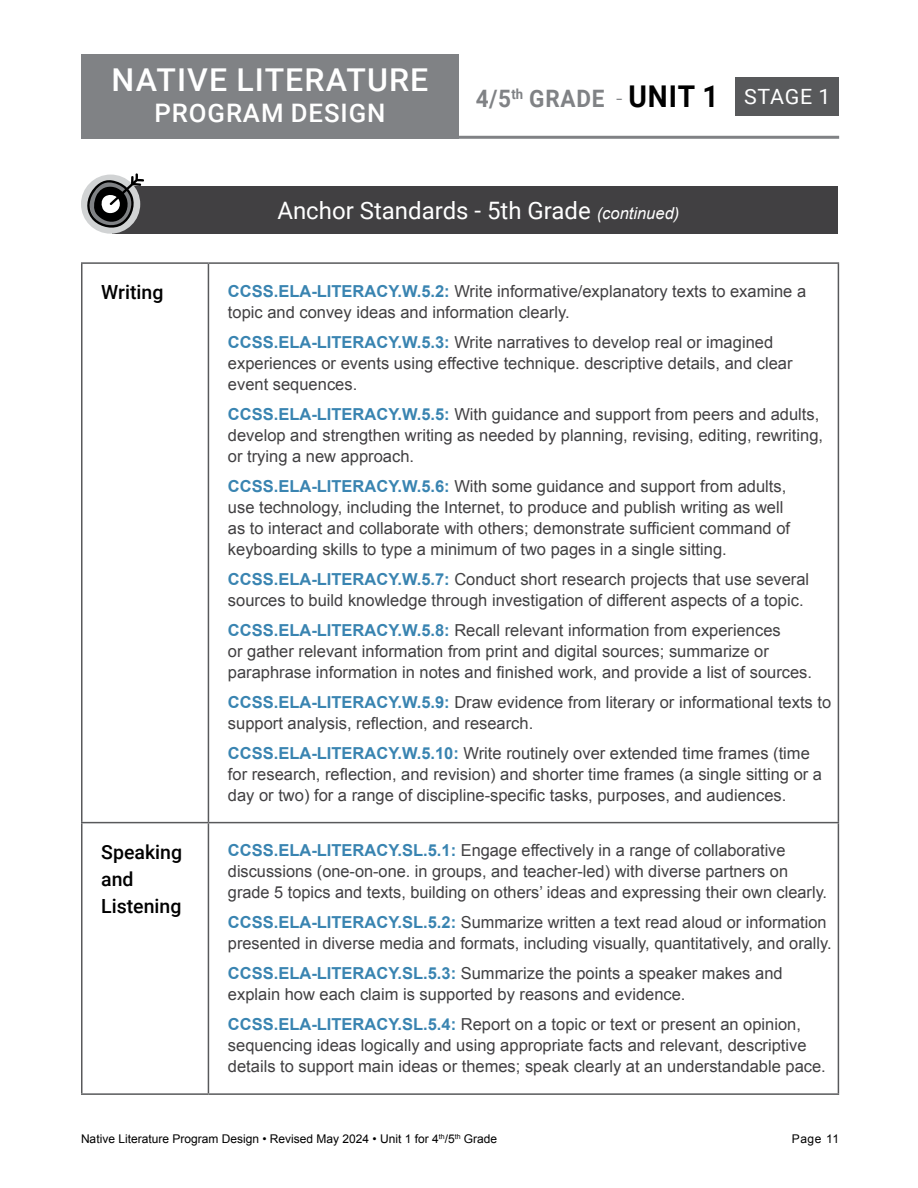
<style>
.page{position:relative;width:918px;height:1188px;background:#fff}
.page>*{position:absolute;margin:0;border:0;box-sizing:border-box;transform-origin:0 0}
.t1{font:500 31.5px "Roboto";letter-spacing:.035em;color:#fff}
.t2{font:500 25.5px "Roboto";letter-spacing:.035em;color:#fff}
.t3{font:24px "Roboto";color:#fff}
.t4{font:700 24px "Roboto";letter-spacing:.035em;color:#808285;scale:.94 1}
.t5{font:500 19.5px/27px "Roboto";color:#000}
.t6{font:16.5px/21px "Arial";color:#414042}
.t7{font:12px "Arial";color:#000}
.s1{font-weight:300}
.s2{font-size:30px;color:#000}
.s3{font-weight:400;font-size:21px;color:#fff}
.s4{font-family:"Arial";font-style:italic;font-size:16.5px}
.s5{font-weight:700;color:#3984b1}
</style>
<div class="page">
<div style="left:81px;top:54px;width:378px;height:85px;background:#808285"></div>
<hr style="left:81px;top:136px;width:758px;height:3px;background:#808285">
<div style="left:735px;top:77px;width:104px;height:39px;background:#58595b"></div>
<hr style="left:81px;top:262px;width:127px;height:2px;background:#58595b">
<hr style="left:81px;top:264px;width:1px;height:558px;background:#58595b">
<hr style="left:208px;top:262px;width:631px;height:2px;background:#58595b">
<hr style="left:208px;top:264px;width:1px;height:558px;background:#58595b">
<hr style="left:838px;top:264px;width:1px;height:558px;background:#58595b">
<hr style="left:81px;top:822px;width:127px;height:1px;background:#58595b">
<hr style="left:81px;top:823px;width:1px;height:270px;background:#58595b">
<hr style="left:208px;top:822px;width:631px;height:1px;background:#58595b">
<hr style="left:208px;top:823px;width:1px;height:270px;background:#58595b">
<hr style="left:838px;top:823px;width:1px;height:270px;background:#58595b">
<hr style="left:81px;top:1093px;width:127px;height:2px;background:#58595b">
<hr style="left:208px;top:1093px;width:631px;height:2px;background:#58595b">
<div style="left:113px;top:186px;width:725px;height:48px;background:#414042"></div>
<div style="left:81px;top:175px;width:59px;height:59px;background:#d1d3d4;border-radius:50%"></div>
<svg style="left:86px;top:173px;width:58px;height:57px"></svg>
<h1 class="t1" style="left:112px;top:58px;width:318px">NATIVE LITERATURE</h1>
<h2 class="t2" style="left:155px;top:95px;width:232px">PROGRAM DESIGN</h2>
<h3 class="t4" style="left:476px;top:82px;width:379px">4/5<sup>th</sup> GRADE <span class="s1">-</span> <span class="s2">UNIT 1</span> <span class="s3">STAGE 1</span></h3>
<h3 class="t3" style="left:277px;top:193px;width:403px">Anchor Standards - 5th Grade <span class="s4">(continued)</span></h3>
<p class="t5" style="left:101px;top:278px;width:64px">Writing</p>
<p class="t6" style="left:228px;top:281px;width:580px"><span class="s5">CCSS.ELA-LITERACY.W.5.2:</span> Write informative/explanatory texts to examine a topic and convey ideas and information clearly.</p>
<p class="t6" style="left:228px;top:332px;width:566px"><span class="s5">CCSS.ELA-LITERACY.W.5.3:</span> Write narratives to develop real or imagined experiences or events using effective technique. descriptive details, and clear event sequences.</p>
<p class="t6" style="left:228px;top:404px;width:597px"><span class="s5">CCSS.ELA-LITERACY.W.5.5:</span> With guidance and support from peers and adults, develop and strengthen writing as needed by planning, revising, editing, rewriting, or trying a new approach.</p>
<p class="t6" style="left:228px;top:476px;width:564px"><span class="s5">CCSS.ELA-LITERACY.W.5.6:</span> With some guidance and support from adults, use technology, including the Internet, to produce and publish writing as well as to interact and collaborate with others; demonstrate sufficient command of keyboarding skills to type a minimum of two pages in a single sitting.</p>
<p class="t6" style="left:228px;top:569px;width:583px"><span class="s5">CCSS.ELA-LITERACY.W.5.7:</span> Conduct short research projects that use several sources to build knowledge through investigation of different aspects of a topic.</p>
<p class="t6" style="left:228px;top:620px;width:586px"><span class="s5">CCSS.ELA-LITERACY.W.5.8:</span> Recall relevant information from experiences<br>or gather relevant information from print and digital sources; summarize or paraphrase information in notes and finished work, and provide a list of sources.</p>
<p class="t6" style="left:228px;top:692px;width:605px"><span class="s5">CCSS.ELA-LITERACY.W.5.9:</span> Draw evidence from literary or informational texts to support analysis, reflection, and research.</p>
<p class="t6" style="left:228px;top:743px;width:596px"><span class="s5">CCSS.ELA-LITERACY.W.5.10:</span> Write routinely over extended time frames (time for research, reflection, and revision) and shorter time frames (a single sitting or a day or two) for a range of discipline-specific tasks, purposes, and audiences.</p>
<p class="t5" style="left:101px;top:838px;width:82px">Speaking and<br>Listening</p>
<p class="t6" style="left:228px;top:840px;width:601px"><span class="s5">CCSS.ELA-LITERACY.SL.5.1:</span> Engage effectively in a range of collaborative discussions (one-on-one. in groups, and teacher-led) with diverse partners on grade 5 topics and texts, building on others’ ideas and expressing their own clearly.</p>
<p class="t6" style="left:228px;top:912px;width:605px"><span class="s5">CCSS.ELA-LITERACY.SL.5.2:</span> Summarize written a text read aloud or information presented in diverse media and formats, including visually, quantitatively, and orally.</p>
<p class="t6" style="left:228px;top:963px;width:556px"><span class="s5">CCSS.ELA-LITERACY.SL.5.3:</span> Summarize the points a speaker makes and explain how each claim is supported by reasons and evidence.</p>
<p class="t6" style="left:228px;top:1014px;width:599px"><span class="s5">CCSS.ELA-LITERACY.SL.5.4:</span> Report on a topic or text or present an opinion, sequencing ideas logically and using appropriate facts and relevant, descriptive details to support main ideas or themes; speak clearly at an understandable pace.</p>
<p class="t7" style="left:81px;top:1131px;width:418px">Native Literature Program Design • Revised May 2024 • Unit 1 for 4<sup>th</sup>/5<sup>th</sup> Grade</p>
<p class="t7" style="left:792px;top:1131px;width:49px">Page 11</p>
</div>
